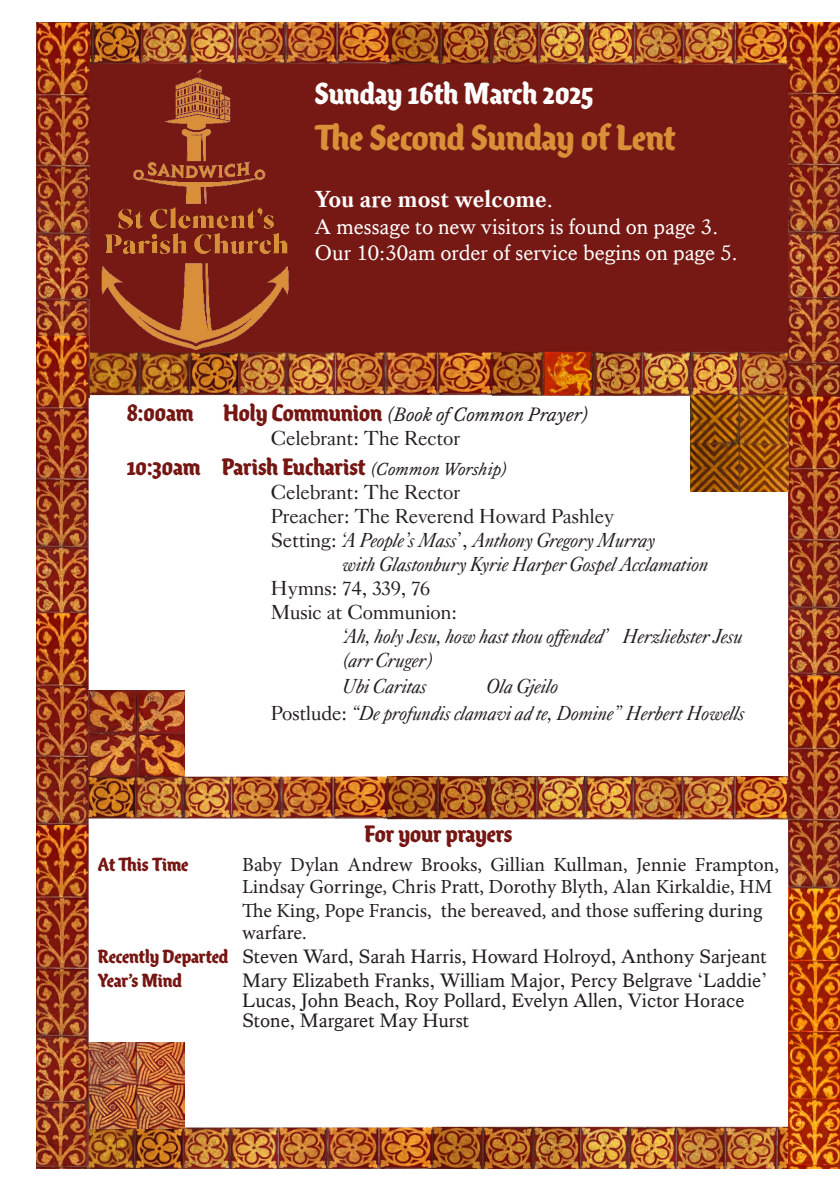
<style>
.page{position:relative;width:840px;height:1191px;background:#fff}
.page>*{position:absolute;margin:0;border:0;box-sizing:border-box;transform-origin:0 0}
.t1{font:900 38px "Ode";letter-spacing:-.005em;color:#da9038}
.t2{font:900 32px "Ode";letter-spacing:-.005em;color:#fff}
.t3{font:900 25px "Ode";letter-spacing:-.005em;color:#751612}
.t4{font:700 24px "Kings Caslon";color:#fff}
.t5{font:22px "Kings Caslon";color:#fff}
.t6{font:italic 20px/26.4px "Kings Caslon Display";color:#231f20}
.t7{font:20px/20px "Kings Caslon";color:#231f20}
.t8{font:20px/24px "Minion Pro";color:#231f20}
.t9{font:20px/24px "Kings Caslon Display";color:#231f20}
.t10{font:italic 20px "Kings Caslon";color:#231f20}
.t11{font:900 20px "Ode";letter-spacing:-.005em;color:#751612}
.s1{font-weight:400}
.s2{font-family:"Ode";font-weight:900;font-style:normal;font-size:25px;color:#751612}
.s3{font-family:"Kings Caslon";font-weight:400;font-style:italic;font-size:18px;color:#231f20}
.s4{font-style:normal}
.s5{font-family:"Ode";font-weight:900;color:#751612}
</style>
<div class="page">
<img style="left:37px;top:23px;width:802px;height:1145px">
<div style="left:315px;top:79px;width:446px;height:260px;background:#761914"></div>
<img style="left:98px;top:69px;width:198px;height:280px">
<img style="left:89px;top:691px;width:95px;height:85px">
<img style="left:690px;top:395px;width:97px;height:96px">
<img style="left:89px;top:1042px;width:95px;height:86px">
<p class="t2" style="left:315px;top:74px;width:280px">Sunday 16th March 2025</p>
<p class="t1" style="left:315px;top:114px;width:362px">The Second Sunday of Lent</p>
<p class="t4" style="left:315px;top:185px;width:239px">You are most welcome<span class="s1">.</span></p>
<p class="t5" style="left:315px;top:213px;width:404px">A message to new visitors is found on page 3.</p>
<p class="t5" style="left:315px;top:240px;width:424px">Our 10:30am order of service begins on page 5.</p>
<p class="t10" style="left:127px;top:402px;width:462px"><span class="s2">8:00am Holy Communion</span> (Book of Common Prayer)</p>
<p class="t9" style="left:271px;top:426px;width:191px">Celebrant: The Rector</p>
<p class="t3" style="left:127px;top:451px;width:381px">10:30am Parish Eucharist <span class="s3">(Common Worship)</span></p>
<p class="t9" style="left:271px;top:480px;width:345px">Celebrant: The Rector<br>Preacher: The Reverend Howard Pashley</p>
<p class="t6" style="left:271px;top:527px;width:386px"><span class="s4">Setting:</span> ‘A People’s Mass<span class="s4">’,</span> Anthony Gregory Murray</p>
<p class="t6" style="left:343px;top:551px;width:367px">with Glastonbury Kyrie Harper Gospel Acclamation</p>
<p class="t9" style="left:271px;top:576px;width:161px">Hymns: 74, 339, 76</p>
<p class="t9" style="left:271px;top:600px;width:187px">Music at Communion:</p>
<p class="t6" style="left:343px;top:623px;width:401px">‘Ah, holy Jesu, how hast thou offended’ Herzliebster Jesu</p>
<p class="t6" style="left:343px;top:647px;width:92px">(arr Cruger)<br>Ubi Caritas</p>
<p class="t6" style="left:271px;top:673px;width:475px;text-indent:216px">Ola Gjeilo<br><span class="s4">Postlude:</span> “De profundis clamavi ad te, Domine” Herbert Howells</p>
<p class="t3" style="left:364px;top:818px;width:149px">For your prayers</p>
<p class="t11" style="left:98px;top:852px;width:92px">At This Time</p>
<p class="t8" style="left:242px;top:853px;width:538px">Baby Dylan Andrew Brooks, Gillian Kullman, Jennie Frampton,</p>
<p class="t8" style="left:242px;top:875px;width:531px">Lindsay Gorringe, Chris Pratt, Dorothy Blyth, Alan Kirkaldie, HM<br>The King, Pope Francis, the bereaved, and those suffering during</p>
<p class="t8" style="left:242px;top:921px;width:66px">warfare.</p>
<p class="t7" style="left:98px;top:946px;width:670px"><span class="s5">Recently Departed</span> Steven Ward, Sarah Harris, Howard Holroyd, Anthony Sarjeant</p>
<p class="t11" style="left:98px;top:968px;width:85px">Year’s Mind</p>
<p class="t7" style="left:242px;top:970px;width:526px">Mary Elizabeth Franks, William Major, Percy Belgrave ‘Laddie’<br>Lucas, John Beach, Roy Pollard, Evelyn Allen, Victor Horace<br>Stone, Margaret May Hurst</p>
</div>
